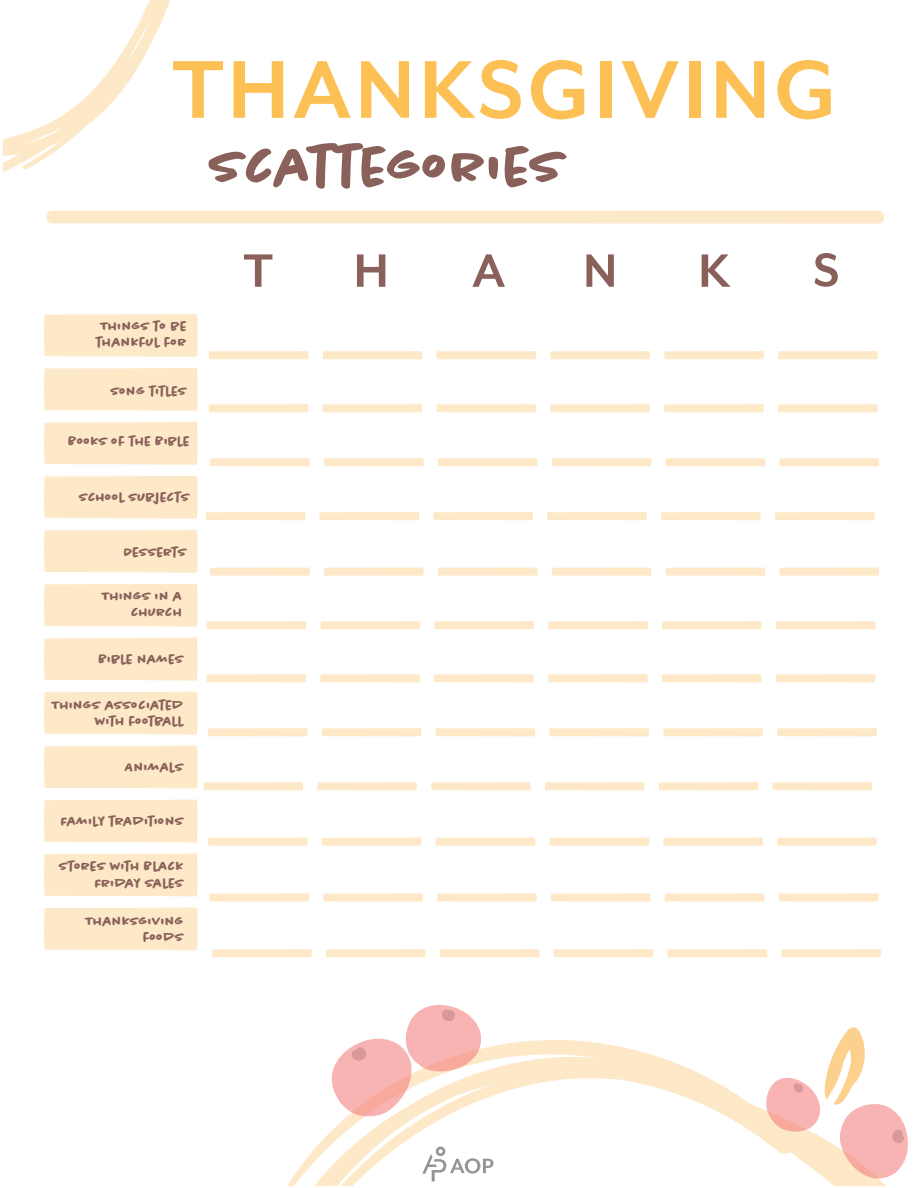
<style>
.page{position:relative;width:918px;height:1188px;background:#fff}
.page>*{position:absolute;margin:0;border:0;box-sizing:border-box;transform-origin:0 0}
.t1{font:700 94.35px "Mr Eaves Mod OT";letter-spacing:.035em;color:#fdc055}
.t2{font:700 54px "Chantal";color:#8a615a}
.t3{font:700 13.5px/16.2px "Chantal";color:#8a615a;text-align:right}
</style>
<div class="page">
<div style="left:44px;top:314px;width:154px;height:43px;background:#fde9c8"></div>
<div style="left:44px;top:368px;width:154px;height:43px;background:#fde9c8"></div>
<div style="left:44px;top:422px;width:154px;height:43px;background:#fde9c8"></div>
<div style="left:44px;top:476px;width:154px;height:43px;background:#fde9c8"></div>
<div style="left:44px;top:530px;width:154px;height:43px;background:#fde9c8"></div>
<div style="left:44px;top:584px;width:154px;height:43px;background:#fde9c8"></div>
<div style="left:44px;top:638px;width:154px;height:43px;background:#fde9c8"></div>
<div style="left:44px;top:692px;width:154px;height:43px;background:#fde9c8"></div>
<div style="left:44px;top:800px;width:154px;height:42px;background:#fde9c8"></div>
<div style="left:44px;top:854px;width:154px;height:42px;background:#fde9c8"></div>
<div style="left:44px;top:907px;width:154px;height:43px;background:#fde9c8"></div>
<svg style="left:46px;top:211px;width:838px;height:13px"></svg>
<svg style="left:244px;top:254px;width:28px;height:33px"></svg>
<svg style="left:357px;top:254px;width:28px;height:33px"></svg>
<svg style="left:472px;top:254px;width:33px;height:33px"></svg>
<svg style="left:586px;top:254px;width:28px;height:33px"></svg>
<svg style="left:702px;top:254px;width:29px;height:33px"></svg>
<svg style="left:814px;top:253px;width:24px;height:34px"></svg>
<svg style="left:3px;top:0;width:167px;height:172px"></svg>
<svg style="left:287px;top:1040px;width:599px;height:146px"></svg>
<svg style="left:332px;top:1005px;width:149px;height:111px"></svg>
<svg style="left:766px;top:1027px;width:142px;height:152px"></svg>
<svg style="left:209px;top:351px;width:100px;height:8px"></svg>
<svg style="left:323px;top:351px;width:99px;height:8px"></svg>
<svg style="left:437px;top:351px;width:99px;height:8px"></svg>
<svg style="left:550px;top:351px;width:100px;height:8px"></svg>
<svg style="left:664px;top:351px;width:100px;height:8px"></svg>
<svg style="left:778px;top:351px;width:100px;height:8px"></svg>
<svg style="left:209px;top:404px;width:99px;height:8px"></svg>
<svg style="left:322px;top:404px;width:100px;height:8px"></svg>
<svg style="left:436px;top:404px;width:100px;height:8px"></svg>
<svg style="left:550px;top:404px;width:100px;height:8px"></svg>
<svg style="left:664px;top:404px;width:100px;height:8px"></svg>
<svg style="left:778px;top:404px;width:100px;height:8px"></svg>
<svg style="left:210px;top:458px;width:100px;height:8px"></svg>
<svg style="left:324px;top:458px;width:100px;height:8px"></svg>
<svg style="left:438px;top:458px;width:100px;height:8px"></svg>
<svg style="left:552px;top:458px;width:99px;height:8px"></svg>
<svg style="left:666px;top:458px;width:99px;height:8px"></svg>
<svg style="left:779px;top:458px;width:100px;height:8px"></svg>
<svg style="left:206px;top:512px;width:99px;height:8px"></svg>
<svg style="left:319px;top:512px;width:100px;height:8px"></svg>
<svg style="left:433px;top:512px;width:100px;height:8px"></svg>
<svg style="left:547px;top:512px;width:100px;height:8px"></svg>
<svg style="left:661px;top:512px;width:100px;height:8px"></svg>
<svg style="left:775px;top:512px;width:100px;height:8px"></svg>
<svg style="left:210px;top:568px;width:100px;height:8px"></svg>
<svg style="left:324px;top:568px;width:100px;height:8px"></svg>
<svg style="left:438px;top:568px;width:100px;height:8px"></svg>
<svg style="left:552px;top:568px;width:99px;height:8px"></svg>
<svg style="left:666px;top:568px;width:99px;height:8px"></svg>
<svg style="left:779px;top:568px;width:100px;height:8px"></svg>
<svg style="left:207px;top:621px;width:99px;height:8px"></svg>
<svg style="left:320px;top:621px;width:100px;height:8px"></svg>
<svg style="left:434px;top:621px;width:100px;height:8px"></svg>
<svg style="left:548px;top:621px;width:100px;height:8px"></svg>
<svg style="left:662px;top:621px;width:100px;height:8px"></svg>
<svg style="left:776px;top:621px;width:100px;height:8px"></svg>
<svg style="left:206px;top:674px;width:100px;height:8px"></svg>
<svg style="left:320px;top:674px;width:100px;height:8px"></svg>
<svg style="left:434px;top:674px;width:100px;height:8px"></svg>
<svg style="left:548px;top:674px;width:100px;height:8px"></svg>
<svg style="left:662px;top:674px;width:99px;height:8px"></svg>
<svg style="left:776px;top:674px;width:99px;height:8px"></svg>
<svg style="left:208px;top:728px;width:100px;height:8px"></svg>
<svg style="left:322px;top:728px;width:99px;height:8px"></svg>
<svg style="left:436px;top:728px;width:99px;height:8px"></svg>
<svg style="left:549px;top:728px;width:100px;height:8px"></svg>
<svg style="left:663px;top:728px;width:100px;height:8px"></svg>
<svg style="left:777px;top:728px;width:100px;height:8px"></svg>
<svg style="left:44px;top:746px;width:259px;height:44px"></svg>
<svg style="left:317px;top:782px;width:100px;height:8px"></svg>
<svg style="left:431px;top:782px;width:100px;height:8px"></svg>
<svg style="left:545px;top:782px;width:100px;height:8px"></svg>
<svg style="left:659px;top:782px;width:99px;height:8px"></svg>
<svg style="left:773px;top:782px;width:99px;height:8px"></svg>
<svg style="left:208px;top:838px;width:100px;height:8px"></svg>
<svg style="left:322px;top:838px;width:99px;height:8px"></svg>
<svg style="left:436px;top:838px;width:99px;height:8px"></svg>
<svg style="left:549px;top:838px;width:100px;height:8px"></svg>
<svg style="left:663px;top:838px;width:100px;height:8px"></svg>
<svg style="left:777px;top:838px;width:100px;height:8px"></svg>
<svg style="left:209px;top:893px;width:100px;height:9px"></svg>
<svg style="left:323px;top:893px;width:100px;height:9px"></svg>
<svg style="left:437px;top:893px;width:100px;height:9px"></svg>
<svg style="left:551px;top:893px;width:100px;height:9px"></svg>
<svg style="left:665px;top:893px;width:99px;height:9px"></svg>
<svg style="left:779px;top:893px;width:99px;height:9px"></svg>
<svg style="left:212px;top:949px;width:100px;height:8px"></svg>
<svg style="left:326px;top:949px;width:100px;height:8px"></svg>
<svg style="left:440px;top:949px;width:99px;height:8px"></svg>
<svg style="left:554px;top:949px;width:99px;height:8px"></svg>
<svg style="left:667px;top:949px;width:100px;height:8px"></svg>
<svg style="left:781px;top:949px;width:100px;height:8px"></svg>
<h1 class="t1" style="left:172px;top:36px;width:666px">THANKSGIVING</h1>
<h2 class="t2" style="left:211px;top:133px;width:357px">Scattegories</h2>
<p class="t3" style="left:96px;top:318px;width:92px;text-align:left">Things to be thankful for</p>
<p class="t3" style="left:111px;top:384px;width:78px">Song titles</p>
<p class="t3" style="left:69px;top:433px;width:123px">Books of the Bible</p>
<p class="t3" style="left:80px;top:489px;width:112px">School subjects</p>
<p class="t3" style="left:124px;top:544px;width:65px">Desserts</p>
<p class="t3" style="left:102px;top:588px;width:82px">Things in a church</p>
<p class="t3" style="left:99px;top:651px;width:87px">Bible names</p>
<p class="t3" style="left:52px;top:697px;width:134px">Things associated with football</p>
<p class="t3" style="left:125px;top:759px;width:60px">Animals</p>
<p class="t3" style="left:61px;top:813px;width:124px">Family traditions</p>
<p class="t3" style="left:60px;top:859px;width:126px">Stores with Black<br>Friday sales</p>
<p class="t3" style="left:85px;top:913px;width:100px">Thanksgiving foods</p>
</div>
